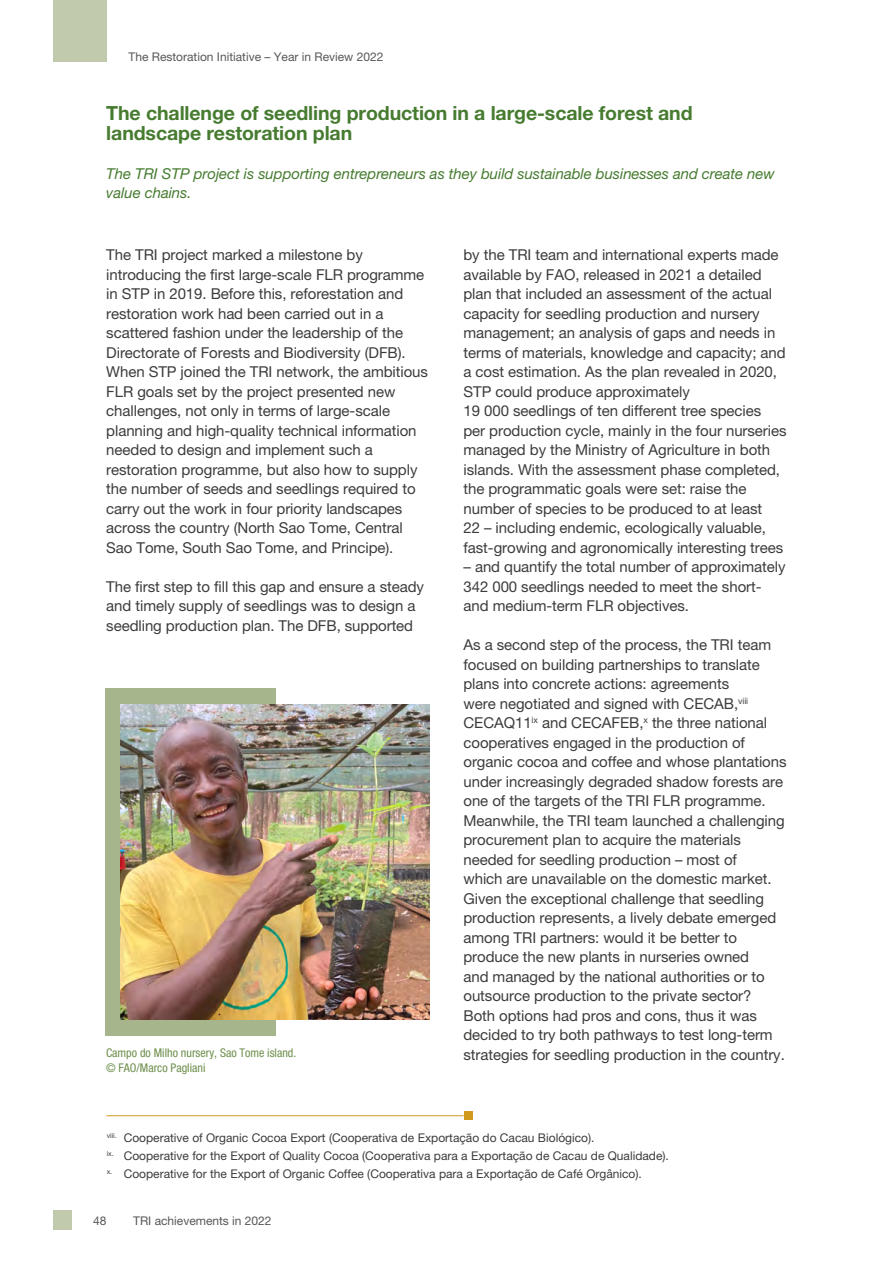
<style>
.page{position:relative;width:893px;height:1263px;background:#fff}
.page>*{position:absolute;margin:0;border:0;box-sizing:border-box;transform-origin:0 0}
.t1{font:700 19.5px/19.5px "Helvetica Neue LT Std";letter-spacing:-.005em;color:#467b30}
.t2{font:15px/19.5px "Helvetica Neue LT Std";letter-spacing:-.005em;color:#3c3c3b}
.t3{font:italic 15px/19.5px "Helvetica Neue LT Std";letter-spacing:-.005em;color:#467b30}
.t4{font:12px/17.7px "Helvetica Neue LT Std";color:#3c3c3b}
.t5{font:12px "Helvetica Neue LT Std";color:#575756}
.t6{font:condensed 12px "Helvetica Neue LT Std";color:#6e8f4d}
</style>
<div class="page">
<div style="left:105px;top:688px;width:171px;height:347px;background:#a6b58b"></div>
<img style="left:121px;top:705px;width:308px;height:315px">
<hr style="left:106px;top:1115px;width:358px;height:1px;background:#d09a1d">
<div style="left:464px;top:1111px;width:8px;height:9px;background:#d09a1d"></div>
<div style="left:53px;top:1211px;width:19px;height:19px;background:#c1caad"></div>
<div style="left:53px;top:0;width:53px;height:62px;background:#c1caad"></div>
<p class="t5" style="left:128px;top:50px;width:256px">The Restoration Initiative – Year in Review 2022</p>
<h1 class="t1" style="left:106px;top:103px;width:588px">The challenge of seedling production in a large-scale forest and landscape restoration plan</h1>
<p class="t3" style="left:106px;top:163px;width:670px">The TRI STP project is supporting entrepreneurs as they build sustainable businesses and create new value chains.</p>
<p class="t2" style="left:106px;top:245px;width:323px">The TRI project marked a milestone by introducing the first large-scale FLR programme in STP in 2019. Before this, reforestation and restoration work had been carried out in a scattered fashion under the leadership of the Directorate of Forests and Biodiversity (DFB).<br>When STP joined the TRI network, the ambitious FLR goals set by the project presented new challenges, not only in terms of large-scale planning and high-quality technical information needed to design and implement such a restoration programme, but also how to supply the number of seeds and seedlings required to carry out the work in four priority landscapes across the country (North Sao Tome, Central Sao Tome, South Sao Tome, and Principe).</p>
<p class="t2" style="left:106px;top:576px;width:319px">The first step to fill this gap and ensure a steady and timely supply of seedlings was to design a seedling production plan. The DFB, supported</p>
<p class="t2" style="left:463px;top:245px;width:325px">by the TRI team and international experts made available by FAO, released in 2021 a detailed plan that included an assessment of the actual capacity for seedling production and nursery management; an analysis of gaps and needs in terms of materials, knowledge and capacity; and a cost estimation. As the plan revealed in 2020, STP could produce approximately<br>19 000 seedlings of ten different tree species per production cycle, mainly in the four nurseries managed by the Ministry of Agriculture in both islands. With the assessment phase completed, the programmatic goals were set: raise the number of species to be produced to at least<br>22 – including endemic, ecologically valuable, fast-growing and agronomically interesting trees</p>
<p class="t2" style="left:463px;top:557px;width:324px">– and quantify the total number of approximately<br>342 000 seedlings needed to meet the short&shy;and medium-term FLR objectives.</p>
<p class="t2" style="left:463px;top:635px;width:325px">As a second step of the process, the TRI team focused on building partnerships to translate plans into concrete actions: agreements<br>were negotiated and signed with CECAB,<sup>viii </sup>CECAQ11<sup>ix</sup> and CECAFEB,<sup>x</sup> the three national cooperatives engaged in the production of organic cocoa and coffee and whose plantations under increasingly degraded shadow forests are one of the targets of the TRI FLR programme.<br>Meanwhile, the TRI team launched a challenging procurement plan to acquire the materials needed for seedling production – most of<br>which are unavailable on the domestic market.<br>Given the exceptional challenge that seedling production represents, a lively debate emerged among TRI partners: would it be better to produce the new plants in nurseries owned<br>and managed by the national authorities or to outsource production to the private sector?<br>Both options had pros and cons, thus it was decided to try both pathways to test long-term</p>
<p class="t6" style="left:106px;top:1046px;width:192px">Campo do Milho nursery, Sao Tome island.</p>
<p class="t2" style="left:463px;top:1044px;width:323px">strategies for seedling production in the country.</p>
<p class="t6" style="left:106px;top:1061px;width:101px">© FAO/Marco Pagliani</p>
<p class="t4" style="left:107px;top:1129px;width:564px"><sup>viii.</sup> Cooperative of Organic Cocoa Export (Cooperativa de Exportação do Cacau Biológico).<br><sup>ix.</sup> Cooperative for the Export of Quality Cocoa (Cooperativa para a Exportação de Cacau de Qualidade). <sup>x.</sup> Cooperative for the Export of Organic Coffee (Cooperativa para a Exportação de Café Orgânico).</p>
<p class="t5" style="left:93px;top:1213px;width:15px">48</p>
<p class="t5" style="left:133px;top:1213px;width:140px">TRI achievements in 2022</p>
</div>
